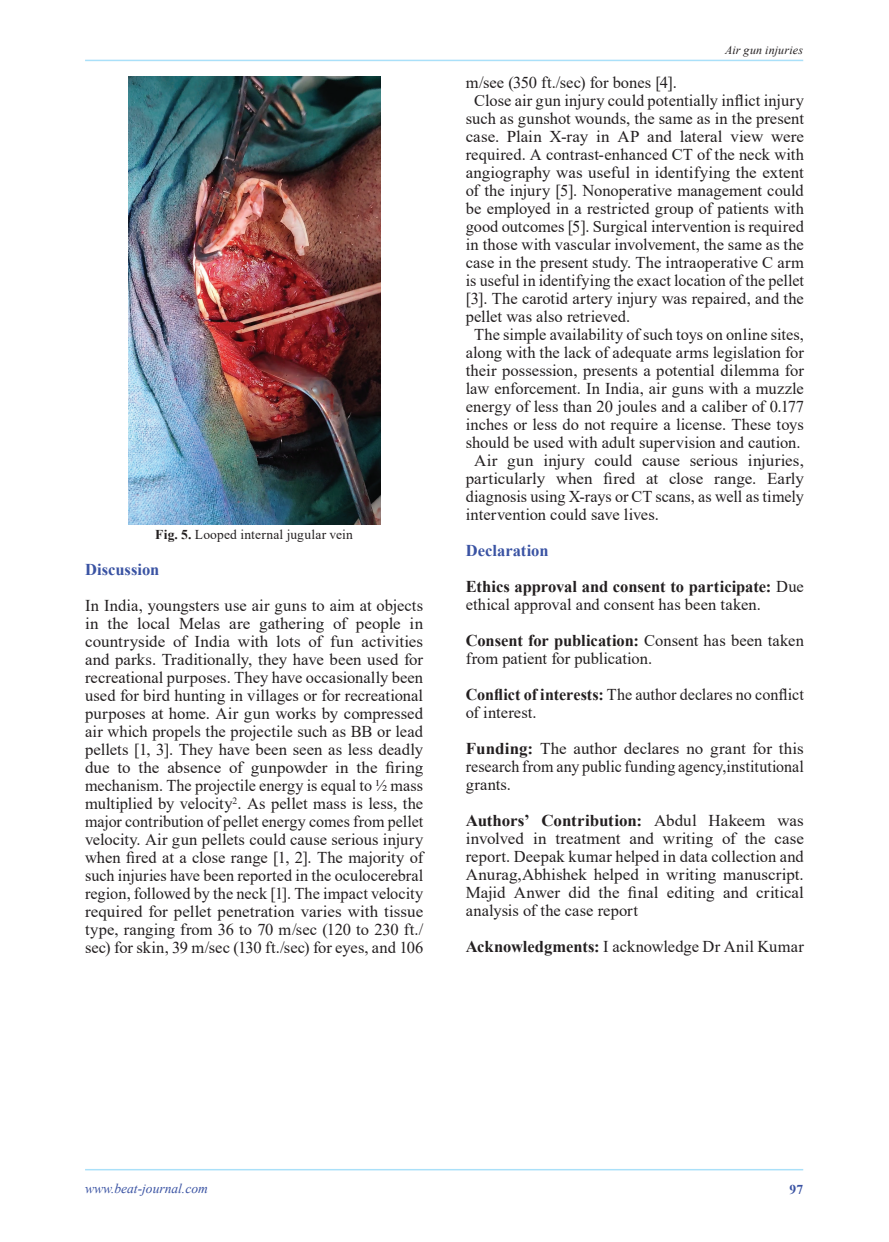
<style>
.page{position:relative;width:889px;height:1242px;background:#fff}
.page>*{position:absolute;margin:0;border:0;box-sizing:border-box;transform-origin:0 0}
.t1{font:16.5px/18px "Times New Roman";color:#231f20}
.t2{font:700 16.5px/36px "Times New Roman";color:#231f20}
.t3{font:700 16.5px "Times New Roman";color:#3a53a3}
.t4{font:13.5px "Times New Roman";letter-spacing:.015em;color:#231f20}
.t5{font:italic 13.5px "Times New Roman";color:#3a53a3}
.t6{font:700 13.5px "Times New Roman";color:#3a53a3}
.t7{font:italic 12px "Times New Roman";letter-spacing:.01em;color:#231f20}
.s1{font-weight:700}
.s2{color:#3a53a3}
.s3{font-weight:400}
</style>
<div class="page">
<hr style="left:85px;top:1169px;width:718px;height:1px;background:#aae0f9">
<hr style="left:85px;top:60px;width:718px;height:1px;background:#aae0f9">
<img style="left:128px;top:77px;width:252px;height:447px">
<p class="t4" style="left:155px;top:525px;width:199px"><span class="s1">Fig. 5.</span> Looped internal jugular vein</p>
<p class="t3" style="left:85px;top:558px;width:76px">Discussion</p>
<p class="t1" style="left:85px;top:596px;width:340px;text-align:justify">In India, youngsters use air guns to aim at objects in the local Melas are gathering of people in countryside of India with lots of fun activities and parks. Traditionally, they have been used for recreational purposes. They have occasionally been used for bird hunting in villages or for recreational purposes at home. Air gun works by compressed air which propels the projectile such as BB or lead pellets [1, 3]. They have been seen as less deadly due to the absence of gunpowder in the firing mechanism. The projectile energy is equal to ½ mass multiplied by velocity<sup>2</sup>. As pellet mass is less, the major contribution of pellet energy comes from pellet velocity. Air gun pellets could cause serious injury when fired at a close range [1, 2]. The majority of such injuries have been reported in the oculocerebral region, followed by the neck [1]. The impact velocity required for pellet penetration varies with tissue type, ranging from 36 to 70 m/sec (120 to 230 ft./ sec) for skin, 39 m/sec (130 ft./sec) for eyes, and 106</p>
<p class="t7" style="left:725px;top:42px;width:80px">Air gun injuries</p>
<p class="t1" style="left:466px;top:73px;width:212px">m/see (350 ft./sec) for bones [4].</p>
<p class="t1" style="left:474px;top:91px;width:331px">Close air gun injury could potentially inflict injury</p>
<p class="t1" style="left:466px;top:109px;width:340px">such as gunshot wounds, the same as in the present</p>
<p class="t1" style="left:466px;top:127px;width:340px">case. Plain X-ray in AP and lateral view were</p>
<p class="t1" style="left:466px;top:145px;width:340px">required. A contrast-enhanced CT of the neck with</p>
<p class="t1" style="left:466px;top:163px;width:339px">angiography was useful in identifying the extent</p>
<p class="t1" style="left:466px;top:181px;width:339px">of the injury [5]. Nonoperative management could</p>
<p class="t1" style="left:466px;top:199px;width:340px">be employed in a restricted group of patients with</p>
<p class="t1" style="left:466px;top:217px;width:340px">good outcomes [5]. Surgical intervention is required</p>
<p class="t1" style="left:466px;top:235px;width:340px">in those with vascular involvement, the same as the</p>
<p class="t1" style="left:466px;top:253px;width:340px">case in the present study. The intraoperative C arm</p>
<p class="t1" style="left:466px;top:271px;width:340px">is useful in identifying the exact location of the pellet</p>
<p class="t1" style="left:466px;top:289px;width:340px">[3]. The carotid artery injury was repaired, and the</p>
<p class="t1" style="left:466px;top:307px;width:166px">pellet was also retrieved.</p>
<p class="t1" style="left:474px;top:325px;width:331px">The simple availability of such toys on online sites,</p>
<p class="t1" style="left:466px;top:343px;width:340px">along with the lack of adequate arms legislation for</p>
<p class="t1" style="left:466px;top:361px;width:340px">their possession, presents a potential dilemma for</p>
<p class="t1" style="left:466px;top:379px;width:340px">law enforcement. In India, air guns with a muzzle</p>
<p class="t1" style="left:466px;top:397px;width:340px">energy of less than 20 joules and a caliber of 0.177</p>
<p class="t1" style="left:466px;top:415px;width:340px">inches or less do not require a license. These toys</p>
<p class="t1" style="left:466px;top:433px;width:336px">should be used with adult supervision and caution.</p>
<p class="t1" style="left:474px;top:451px;width:331px">Air gun injury could cause serious injuries,</p>
<p class="t1" style="left:466px;top:469px;width:340px">particularly when fired at close range. Early</p>
<p class="t1" style="left:466px;top:487px;width:340px">diagnosis using X-rays or CT scans, as well as timely</p>
<p class="t1" style="left:466px;top:505px;width:195px">intervention could save lives.</p>
<p class="t2" style="left:466px;top:532px;width:340px"><span class="s2">Declaration<br></span>Ethics approval and consent to participate: <span class="s3">Due</span></p>
<p class="t1" style="left:466px;top:586px;width:340px;line-height:36px">ethical approval and consent has been taken.<br><span class="s1">Consent for publication:</span> Consent has been taken</p>
<p class="t1" style="left:466px;top:640px;width:340px;line-height:36px">from patient for publication.<br><span class="s1">Conflict of interests:</span> The author declares no conflict</p>
<p class="t1" style="left:466px;top:694px;width:340px;line-height:36px">of interest.<br><span class="s1">Funding:</span> The author declares no grant for this</p>
<p class="t1" style="left:466px;top:757px;width:340px">research from any public funding agency,institutional grants.</p>
<p class="t1" style="left:466px;top:811px;width:340px;text-align:justify"><span class="s1">Authors’ Contribution:</span> Abdul Hakeem was involved in treatment and writing of the case report. Deepak kumar helped in data collection and Anurag,Abhishek helped in writing manuscript.<br>Majid Anwer did the final editing and critical analysis of the case report</p>
<p class="t1" style="left:466px;top:937px;width:340px"><span class="s1">Acknowledgments:</span> I acknowledge Dr Anil Kumar</p>
<p class="t5" style="left:85px;top:1179px;width:124px">www.beat-journal.com</p>
<p class="t6" style="left:789px;top:1179px;width:15px">97</p>
</div>
